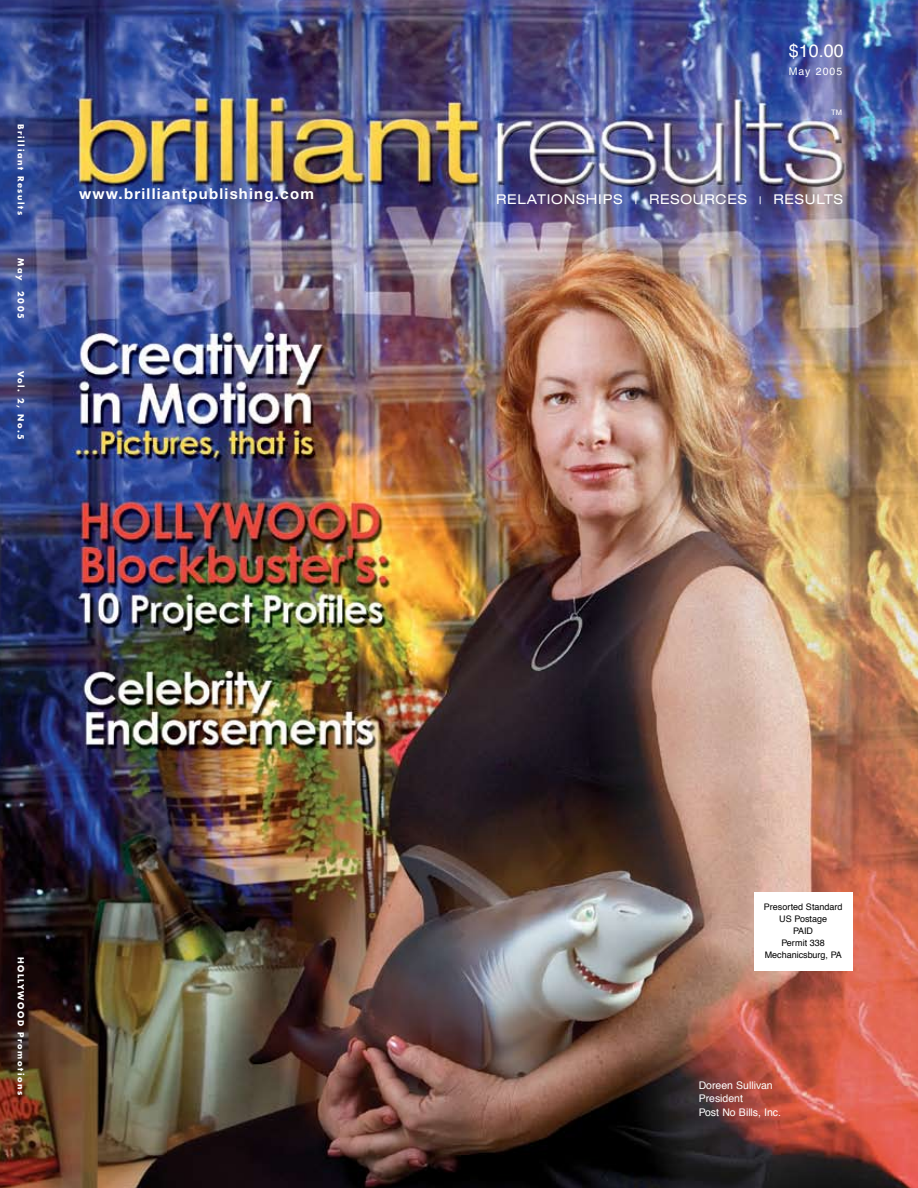
<style>
.page{position:relative;width:918px;height:1188px;background:#fff}
.page>*{position:absolute;margin:0;border:0;box-sizing:border-box;transform-origin:0 0}
.t1{font:18px "Helvetica";color:#fff}
.t2{font:700 15px "Helvetica Neue";letter-spacing:.085em;color:#fff}
.t3{font:expanded 13.5px "Helvetica Neue";letter-spacing:.06em;color:#fff}
.t4{font:10.5px/13.5px "Helvetica";color:#fff}
.t5{font:9px/12px "Helvetica";color:#000;text-align:center}
.t6{font:700 8.25px "Futura";letter-spacing:.185em;color:#fff}
.t7{font:7.5px "Helvetica";color:#fff}
.s1{font-size:10.5px}
</style>
<div class="page">
<img style="left:0;top:0;width:918px;height:1188px">
<p class="t6" style="left:27px;top:124px;width:92px;rotate:90deg">Brilliant Results</p>
<p class="t6" style="left:27px;top:258px;width:24px;rotate:90deg">May</p>
<p class="t6" style="left:27px;top:291px;width:29px;rotate:90deg">2005</p>
<p class="t6" style="left:27px;top:371px;width:71px;rotate:90deg">Vol. 2, No.5</p>
<h2 class="t2" style="left:79px;top:184px;width:236px">www.brilliantpublishing.com</h2>
<h1 class="t1" style="left:789px;top:39px;width:56px">$10.00</h1>
<p class="t4" style="left:789px;top:65px;width:55px">May 2005</p>
<p class="t7" style="left:831px;top:108px;width:12px">TM</p>
<h3 class="t3" style="left:496px;top:191px;width:348px">RELATIONSHIPS <span class="s1">|</span> RESOURCES <span class="s1">|</span> RESULTS</h3>
<p class="t6" style="left:27px;top:957px;width:140px;rotate:90deg">HOLLYWOOD Promotions</p>
<p class="t5" style="left:764px;top:902px;width:80px">Presorted Standard<br>US Postage<br>PAID<br>Permit 338<br>Mechanicsburg, PA</p>
<p class="t4" style="left:699px;top:1079px;width:84px">Doreen Sullivan<br>President<br>Post No Bills, Inc.</p>
</div>
